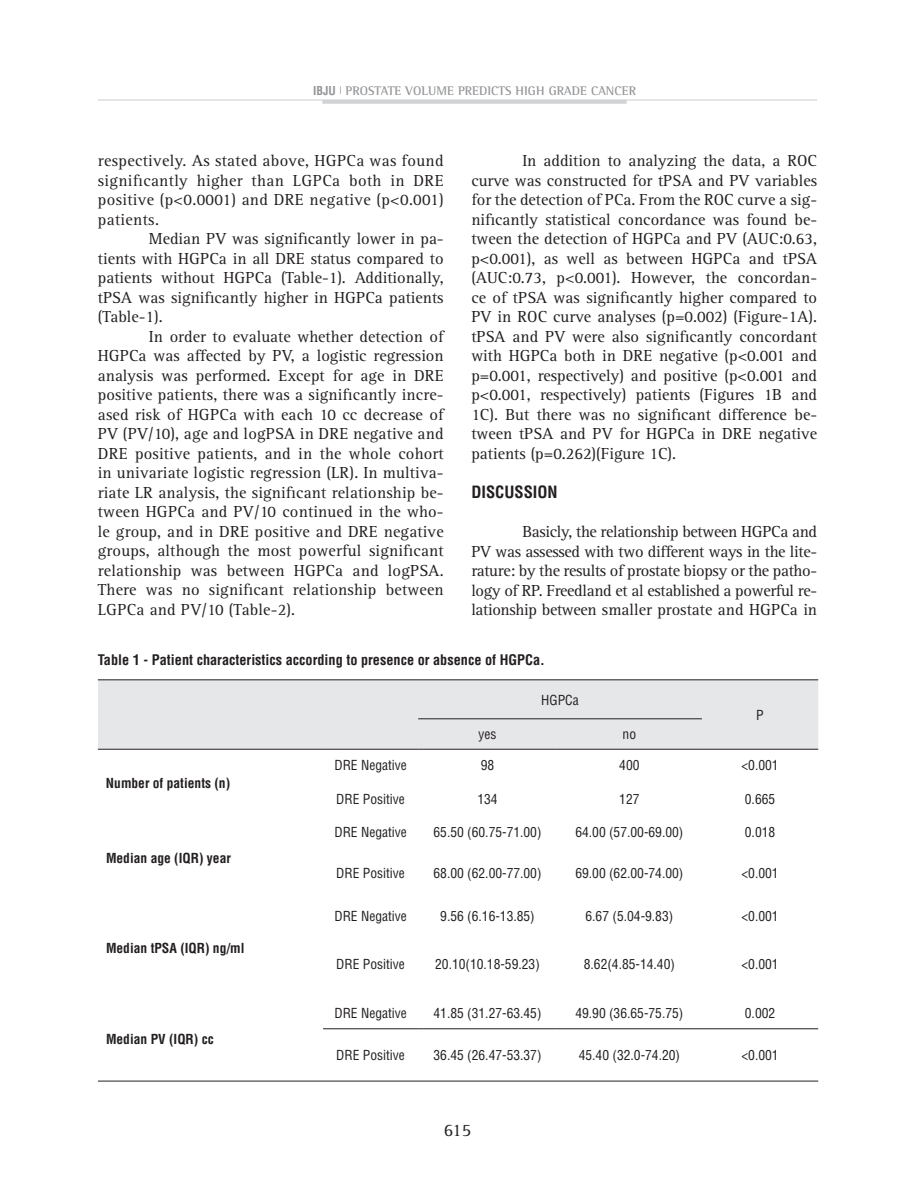
<style>
.page{position:relative;width:898px;height:1200px;background:#fff}
.page>*{position:absolute;margin:0;border:0;box-sizing:border-box;transform-origin:0 0}
.t1{font:18px "Rotis Serif";color:#231f20}
.t2{font:16.5px/19.5px "Rotis Serif";color:#231f20;text-align:justify}
.t3{font:700 condensed 16.5px "Helvetica";color:#231f20}
.t4{font:700 condensed 14.25px "Helvetica";color:#231f20}
.t5{font:condensed 13.5px "Helvetica";color:#231f20}
.t6{font:700 condensed 13.5px "Helvetica";color:#231f20}
.t7{font:700 12.75px "Rotis Semi Serif";color:#939598}
.s1{font-family:"Helvetica";font-stretch:condensed;font-size:12px}
</style>
<div class="page">
<hr style="left:98px;top:99px;width:718px;height:2px;background:#dcdddf">
<hr style="left:322px;top:100px;width:304px;height:4px;background:#d1d2d4">
<div style="left:98px;top:680px;width:719px;height:68px;background:#e6e7e9"></div>
<svg style="left:98px;top:749px;width:719px;height:1px"></svg>
<hr style="left:98px;top:679px;width:225px;height:1px;background:#231f20">
<hr style="left:323px;top:679px;width:95px;height:1px;background:#231f20">
<hr style="left:418px;top:679px;width:138px;height:1px;background:#231f20">
<hr style="left:556px;top:679px;width:145px;height:1px;background:#231f20">
<hr style="left:701px;top:679px;width:116px;height:1px;background:#231f20">
<hr style="left:98px;top:748px;width:225px;height:1px;background:#231f20">
<hr style="left:323px;top:748px;width:95px;height:1px;background:#231f20">
<hr style="left:418px;top:718px;width:138px;height:1px;background:#231f20">
<hr style="left:556px;top:718px;width:145px;height:1px;background:#231f20">
<hr style="left:418px;top:748px;width:138px;height:1px;background:#231f20">
<hr style="left:556px;top:748px;width:145px;height:1px;background:#231f20">
<hr style="left:701px;top:748px;width:116px;height:1px;background:#231f20">
<hr style="left:98px;top:1080px;width:225px;height:1px;background:#231f20">
<hr style="left:323px;top:1028px;width:95px;height:1px;background:#231f20">
<hr style="left:418px;top:1028px;width:138px;height:1px;background:#231f20">
<hr style="left:556px;top:1028px;width:145px;height:1px;background:#231f20">
<hr style="left:701px;top:1028px;width:116px;height:1px;background:#231f20">
<hr style="left:323px;top:1080px;width:95px;height:1px;background:#231f20">
<hr style="left:418px;top:1080px;width:138px;height:1px;background:#231f20">
<hr style="left:556px;top:1080px;width:145px;height:1px;background:#231f20">
<hr style="left:701px;top:1080px;width:116px;height:1px;background:#231f20">
<p class="t7" style="left:313px;top:83px;width:324px"><span class="s1">ibju</span> <sup>|</sup> PROSTATE VOLUME PREDICTS HIGH GRADE CANCER</p>
<p class="t2" style="left:98px;top:151px;width:347px">respectively. As stated above, HGPCa was found significantly higher than LGPCa both in DRE positive (p&lt;0.0001) and DRE negative (p&lt;0.001) patients.</p>
<p class="t2" style="left:98px;top:229px;width:347px;text-indent:51px">Median PV was significantly lower in pa&shy;tients with HGPCa in all DRE status compared to patients without HGPCa (Table-1). Additionally, tPSA was significantly higher in HGPCa patients (Table-1).</p>
<p class="t2" style="left:98px;top:327px;width:347px;text-indent:51px">In order to evaluate whether detection of HGPCa was affected by PV, a logistic regression analysis was performed. Except for age in DRE positive patients, there was a significantly incre&shy;ased risk of HGPCa with each 10 cc decrease of PV (PV/10), age and logPSA in DRE negative and DRE positive patients, and in the whole cohort in univariate logistic regression (LR). In multiva&shy;riate LR analysis, the significant relationship be&shy;tween HGPCa and PV/10 continued in the who&shy;le group, and in DRE positive and DRE negative groups, although the most powerful significant relationship was between HGPCa and logPSA.<br>There was no significant relationship between LGPCa and PV/10 (Table-2).</p>
<p class="t2" style="left:471px;top:151px;width:347px;text-indent:51px">In addition to analyzing the data, a ROC curve was constructed for tPSA and PV variables for the detection of PCa. From the ROC curve a sig&shy;nificantly statistical concordance was found be&shy;tween the detection of HGPCa and PV (AUC:0.63, p&lt;0.001), as well as between HGPCa and tPSA (AUC:0.73, p&lt;0.001). However, the concordan&shy;ce of tPSA was significantly higher compared to PV in ROC curve analyses (p=0.002) (Figure-1A). tPSA and PV were also significantly concordant with HGPCa both in DRE negative (p&lt;0.001 and p=0.001, respectively) and positive (p&lt;0.001 and p&lt;0.001, respectively) patients (Figures 1B and 1C). But there was no significant difference be&shy;tween tPSA and PV for HGPCa in DRE negative patients (p=0.262)(Figure 1C).</p>
<p class="t3" style="left:471px;top:481px;width:88px">DISCUSSION</p>
<p class="t2" style="left:471px;top:522px;width:347px;text-indent:51px">Basicly, the relationship between HGPCa and PV was assessed with two different ways in the lite&shy;rature: by the results of prostate biopsy or the patho&shy;logy of RP. Freedland et al established a powerful re&shy;lationship between smaller prostate and HGPCa in</p>
<p class="t4" style="left:98px;top:650px;width:448px">Table 1 - Patient characteristics according to presence or absence of HGPCa.</p>
<p class="t5" style="left:541px;top:691px;width:39px">HGPCa</p>
<p class="t5" style="left:756px;top:706px;width:9px">P</p>
<p class="t5" style="left:478px;top:725px;width:19px">yes</p>
<p class="t5" style="left:622px;top:725px;width:15px">no</p>
<p class="t6" style="left:106px;top:774px;width:126px">Number of patients (n)</p>
<p class="t5" style="left:334px;top:756px;width:74px">DRE Negative</p>
<p class="t5" style="left:480px;top:756px;width:15px">98</p>
<p class="t5" style="left:619px;top:756px;width:22px">400</p>
<p class="t5" style="left:741px;top:756px;width:39px">&lt;0.001</p>
<p class="t5" style="left:336px;top:790px;width:70px">DRE Positive</p>
<p class="t5" style="left:477px;top:790px;width:22px">134</p>
<p class="t5" style="left:619px;top:790px;width:22px">127</p>
<p class="t5" style="left:744px;top:790px;width:32px">0.665</p>
<p class="t6" style="left:106px;top:849px;width:126px">Median age (IQR) year</p>
<p class="t6" style="left:106px;top:939px;width:140px">Median tPSA (IQR) ng/ml</p>
<p class="t6" style="left:106px;top:1029px;width:109px">Median PV (IQR) cc</p>
<p class="t5" style="left:334px;top:823px;width:74px">DRE Negative</p>
<p class="t5" style="left:433px;top:823px;width:109px">65.50 (60.75-71.00)</p>
<p class="t5" style="left:575px;top:823px;width:109px">64.00 (57.00-69.00)</p>
<p class="t5" style="left:744px;top:823px;width:32px">0.018</p>
<p class="t5" style="left:336px;top:864px;width:70px">DRE Positive</p>
<p class="t5" style="left:433px;top:864px;width:109px">68.00 (62.00-77.00)</p>
<p class="t5" style="left:575px;top:864px;width:109px">69.00 (62.00-74.00)</p>
<p class="t5" style="left:741px;top:864px;width:39px">&lt;0.001</p>
<p class="t5" style="left:334px;top:907px;width:74px">DRE Negative</p>
<p class="t5" style="left:440px;top:907px;width:96px">9.56 (6.16-13.85)</p>
<p class="t5" style="left:585px;top:907px;width:89px">6.67 (5.04-9.83)</p>
<p class="t5" style="left:741px;top:907px;width:39px">&lt;0.001</p>
<p class="t5" style="left:336px;top:955px;width:70px">DRE Positive</p>
<p class="t5" style="left:435px;top:955px;width:106px">20.10(10.18-59.23)</p>
<p class="t5" style="left:583px;top:955px;width:93px">8.62(4.85-14.40)</p>
<p class="t5" style="left:741px;top:955px;width:39px">&lt;0.001</p>
<p class="t5" style="left:334px;top:1003px;width:74px">DRE Negative</p>
<p class="t5" style="left:433px;top:1003px;width:109px">41.85 (31.27-63.45)</p>
<p class="t5" style="left:575px;top:1003px;width:109px">49.90 (36.65-75.75)</p>
<p class="t5" style="left:744px;top:1003px;width:32px">0.002</p>
<p class="t5" style="left:336px;top:1046px;width:70px">DRE Positive</p>
<p class="t5" style="left:433px;top:1046px;width:109px">36.45 (26.47-53.37)</p>
<p class="t5" style="left:578px;top:1046px;width:103px">45.40 (32.0-74.20)</p>
<p class="t5" style="left:741px;top:1046px;width:39px">&lt;0.001</p>
<p class="t1" style="left:444px;top:1119px;width:29px">615</p>
</div>
